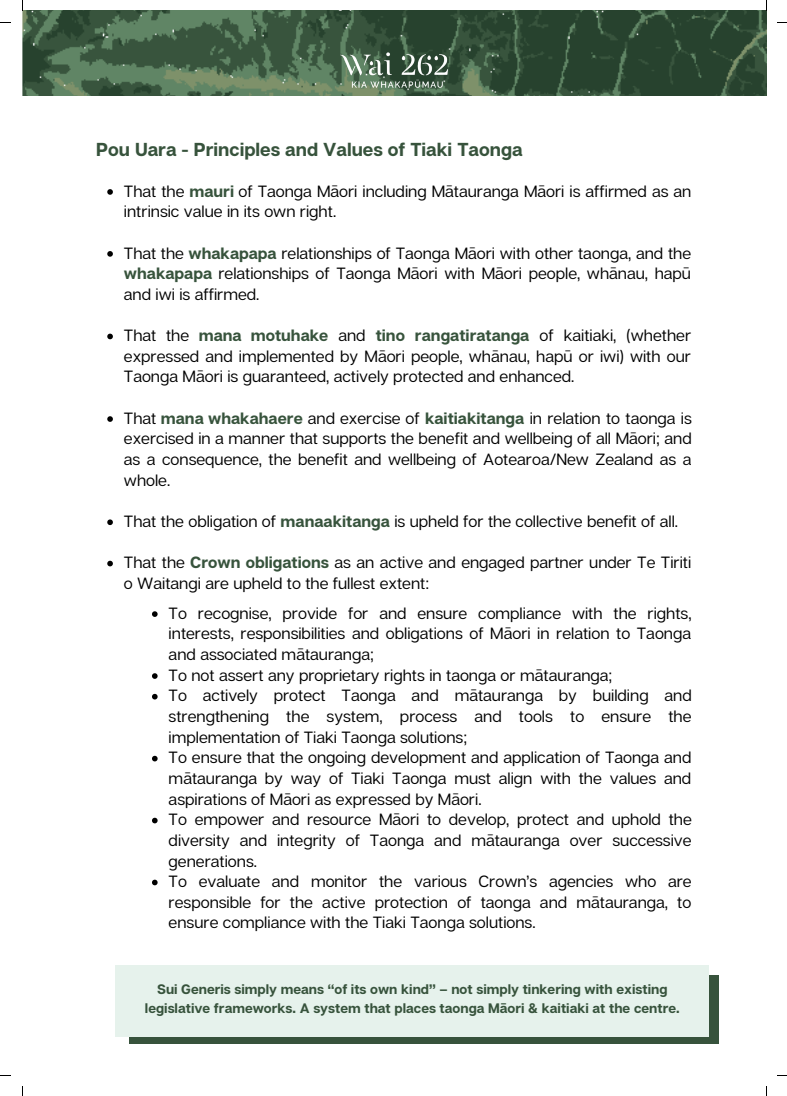
<style>
.page{position:relative;width:787px;height:1096px;background:#fff}
.page>*{position:absolute;margin:0;border:0;box-sizing:border-box;transform-origin:0 0}
.t1{font:700 18.75px "Articulat CF";color:#37533c}
.t2{font:16.25px/20.6px "Articulat CF";color:#000;text-align:justify}
.t3{font:700 13.75px "Articulat CF";color:#37533c}
.s1{font-weight:700;color:#37533c}
</style>
<div class="page">
<img style="left:22px;top:10px;width:744px;height:86px">
<img style="left:331px;top:43px;width:126px;height:53px">
<svg style="left:152px;top:611px;width:6px;height:6px"></svg>
<svg style="left:152px;top:673px;width:6px;height:5px"></svg>
<svg style="left:152px;top:693px;width:6px;height:6px"></svg>
<svg style="left:152px;top:755px;width:6px;height:6px"></svg>
<svg style="left:152px;top:817px;width:6px;height:6px"></svg>
<svg style="left:152px;top:879px;width:6px;height:6px"></svg>
<svg style="left:107px;top:189px;width:6px;height:6px"></svg>
<svg style="left:107px;top:251px;width:6px;height:6px"></svg>
<svg style="left:107px;top:333px;width:6px;height:6px"></svg>
<svg style="left:107px;top:416px;width:6px;height:6px"></svg>
<svg style="left:107px;top:519px;width:6px;height:6px"></svg>
<svg style="left:107px;top:560px;width:6px;height:6px"></svg>
<svg style="left:129px;top:975px;width:590px;height:68px;background:#5e7763"></svg>
<div style="left:116px;top:964px;width:592px;height:71px;background:#e6f2ec"></div>
<p class="t1" style="left:96px;top:138px;width:428px">Pou Uara - Principles and Values of Tiaki Taonga</p>
<p class="t2" style="left:124px;top:180px;width:569px">That the <span class="s1">mauri</span> of Taonga Māori including Mātauranga Māori is affirmed as an intrinsic value in its own right.</p>
<p class="t2" style="left:124px;top:242px;width:569px">That the <span class="s1">whakapapa</span> relationships of Taonga Māori with other taonga, and the <span class="s1">whakapapa</span> relationships of Taonga Māori with Māori people, whānau, hapū and iwi is affirmed.</p>
<p class="t2" style="left:124px;top:324px;width:569px">That the <span class="s1">mana motuhake</span> and <span class="s1">tino rangatiratanga</span> of kaitiaki, (whether expressed and implemented by Māori people, whānau, hapū or iwi) with our Taonga Māori is guaranteed, actively protected and enhanced.</p>
<p class="t2" style="left:124px;top:407px;width:569px">That <span class="s1">mana whakahaere</span> and exercise of <span class="s1">kaitiakitanga</span> in relation to taonga is exercised in a manner that supports the benefit and wellbeing of all Māori; and as a consequence, the benefit and wellbeing of Aotearoa/New Zealand as a whole.</p>
<p class="t2" style="left:124px;top:510px;width:556px">That the obligation of <span class="s1">manaakitanga</span> is upheld for the collective benefit of all.</p>
<p class="t2" style="left:124px;top:551px;width:569px">That the <span class="s1">Crown obligations</span> as an active and engaged partner under Te Tiriti o Waitangi are upheld to the fullest extent:</p>
<p class="t2" style="left:169px;top:602px;width:524px">To recognise, provide for and ensure compliance with the rights, interests, responsibilities and obligations of Māori in relation to Taonga and associated mātauranga;</p>
<p class="t2" style="left:169px;top:664px;width:445px">To not assert any proprietary rights in taonga or mātauranga;</p>
<p class="t2" style="left:169px;top:684px;width:524px">To actively protect Taonga and mātauranga by building and strengthening the system, process and tools to ensure the implementation of Tiaki Taonga solutions;</p>
<p class="t2" style="left:169px;top:746px;width:524px">To ensure that the ongoing development and application of Taonga and mātauranga by way of Tiaki Taonga must align with the values and aspirations of Māori as expressed by Māori.</p>
<p class="t2" style="left:169px;top:808px;width:525px">To empower and resource Māori to develop, protect and uphold the diversity and integrity of Taonga and mātauranga over successive generations.</p>
<p class="t2" style="left:169px;top:870px;width:524px">To evaluate and monitor the various Crown’s agencies who are responsible for the active protection of taonga and mātauranga, to ensure compliance with the Tiaki Taonga solutions.</p>
<p class="t3" style="left:157px;top:980px;width:512px">Sui Generis simply means “of its own kind” – not simply tinkering with existing</p>
<p class="t3" style="left:145px;top:999px;width:536px">legislative frameworks. A system that places taonga Māori &amp; kaitiaki at the centre.</p>
</div>
